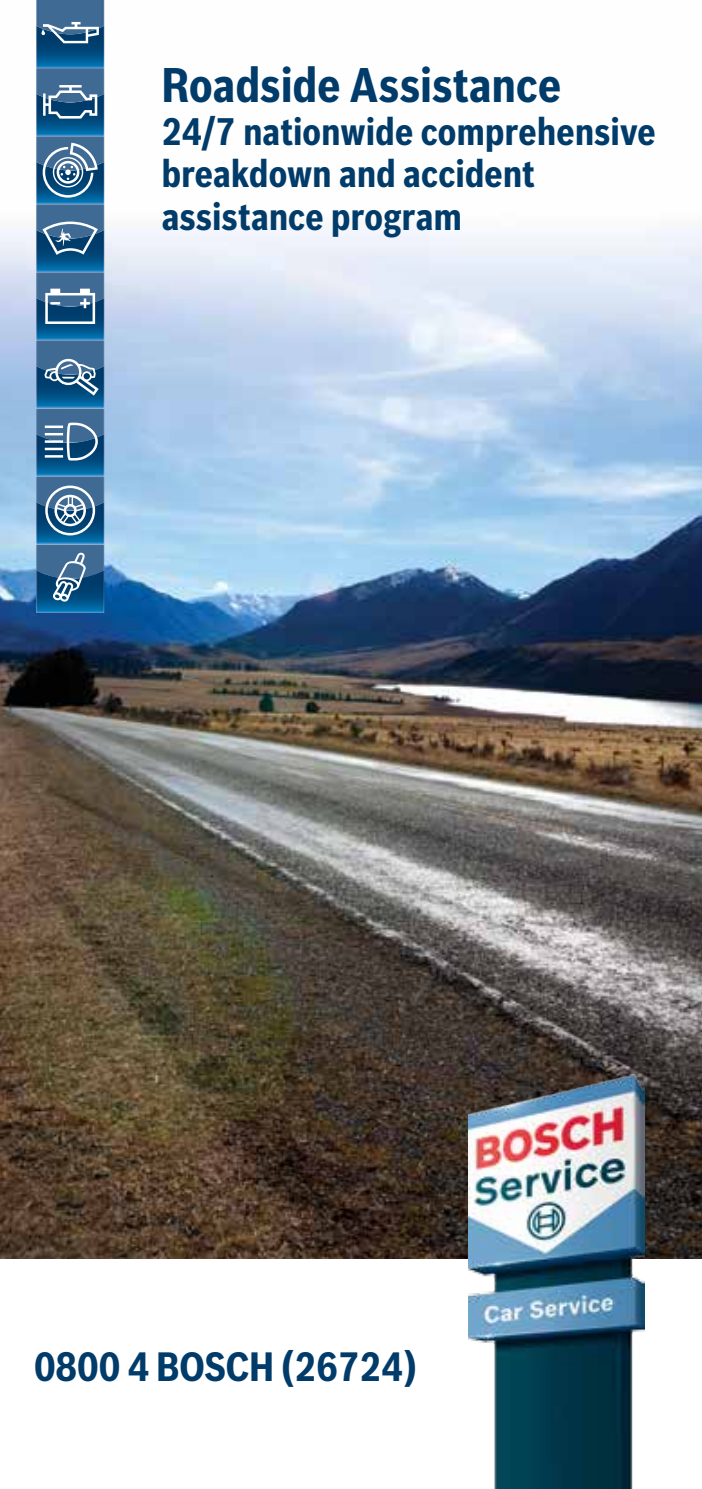
<style>
.page{position:relative;width:702px;height:1489px;background:#fff}
.page>*{position:absolute;margin:0;border:0;box-sizing:border-box;transform-origin:0 0}
.t1{font:700 47.5px "Bosch Sans Cond";letter-spacing:.005em;color:#003b6a}
.t2{font:700 40px "Bosch Sans Cond";color:#003b6a}
.t3{font:700 37.5px/42.5px "Bosch Sans Cond";letter-spacing:.01em;color:#003b6a}
</style>
<div class="page">
<img style="left:0;top:0;width:702px;height:1259px">
<img style="left:468px;top:1074px;width:176px;height:414px">
<img style="left:36px;top:170px;width:68px;height:170px">
<img style="left:36px;top:34px;width:68px;height:136px">
<svg style="left:43px;top:143px;width:55px;height:55px"></svg>
<img style="left:36px;top:204px;width:68px;height:34px">
<svg style="left:43px;top:221px;width:55px;height:34px;background:#4e789b"></svg>
<img style="left:36px;top:272px;width:68px;height:34px">
<svg style="left:45px;top:288px;width:50px;height:36px"></svg>
<img style="left:36px;top:443px;width:68px;height:169px">
<img style="left:36px;top:340px;width:68px;height:103px">
<svg style="left:45px;top:422px;width:53px;height:38px"></svg>
<img style="left:36px;top:476px;width:68px;height:35px">
<svg style="left:45px;top:485px;width:50px;height:50px"></svg>
<img style="left:36px;top:544px;width:68px;height:35px">
<svg style="left:53px;top:552px;width:33px;height:49px"></svg>
<img style="left:36px;top:0;width:68px;height:34px">
<svg style="left:41px;top:22px;width:58px;height:21px"></svg>
<img style="left:36px;top:68px;width:68px;height:34px">
<svg style="left:43px;top:85px;width:54px;height:34px"></svg>
<svg style="left:45px;top:357px;width:54px;height:38px"></svg>
<p class="t1" style="left:162px;top:56px;width:401px">Roadside Assistance</p>
<p class="t3" style="left:162px;top:109px;width:495px">24/7 nationwide comprehensive breakdown and accident assistance program</p>
<p class="t2" style="left:34px;top:1342px;width:385px">0800 4 BOSCH (26724)</p>
</div>
